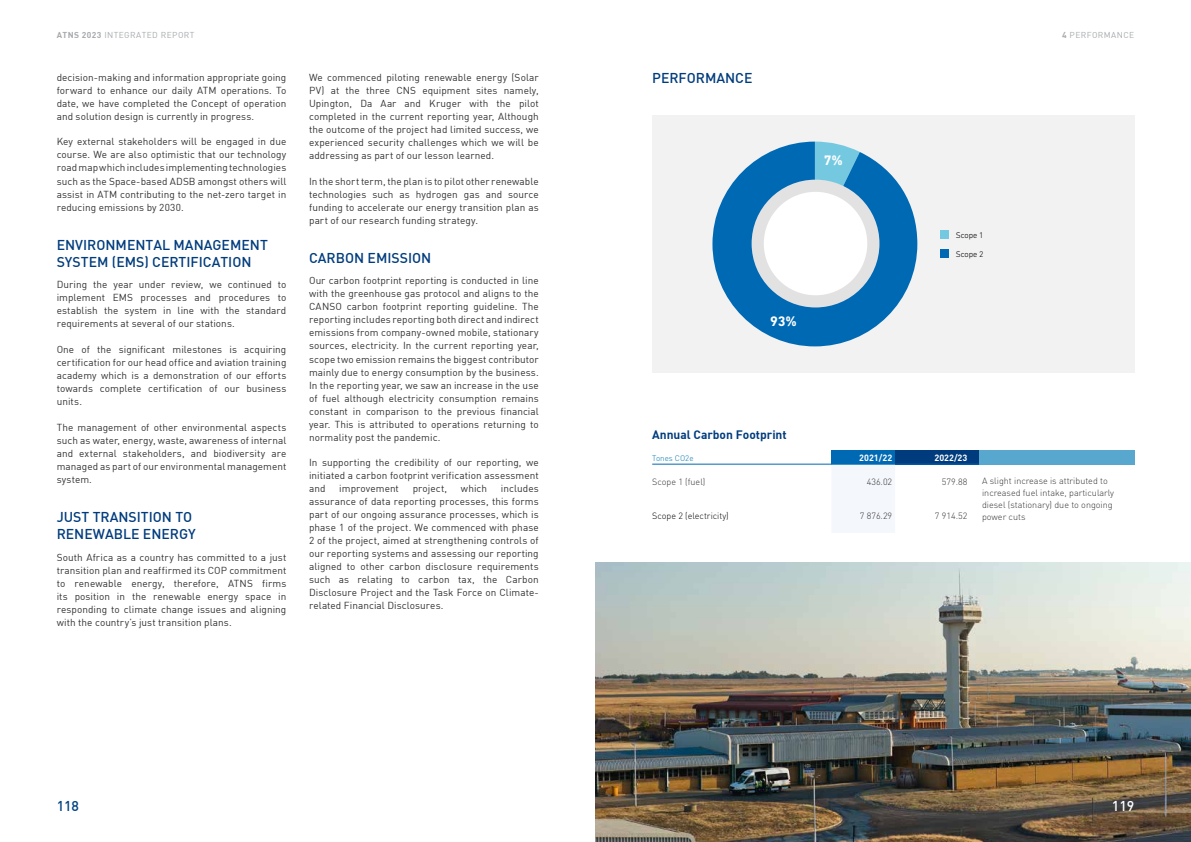
<style>
.page{position:relative;width:1191px;height:842px;background:#fff}
.page>*{position:absolute;margin:0;border:0;box-sizing:border-box;transform-origin:0 0}
.t1{font:500 14px/16.8px "DIN";color:#003c7d}
.t2{font:700 14px "DIN Next LT Pro";color:#fff}
.t3{font:500 14px "DIN";color:#004386}
.t4{font:500 14px "DIN";color:#fff}
.t5{font:12px "DIN Bold";color:#003c7d}
.t6{font:10px/13px "DIN";letter-spacing:.005em;color:#333;text-align:justify}
.t7{font:300 9px/12px "DIN Pro";color:#333}
.t8{font:300 9px "DIN Pro";color:#000}
.t9{font:700 9px "DIN Pro";color:#fff}
.t10{font:8.4px "DIN";letter-spacing:.05em;color:#a7a9ac}
.t11{font:300 8.4px "DIN Next LT Pro";letter-spacing:-.005em;color:#000}
.t12{font:300 8px "DIN Pro";color:#0077ae}
.s1{font-family:"DIN Bold"}
</style>
<div class="page">
<img style="left:595px;top:562px;width:596px;height:280px">
<div style="left:652px;top:115px;width:482px;height:258px;background:#f2f2f2"></div>
<svg style="left:712px;top:142px;width:205px;height:204px;fill:#0069b4"></svg>
<div style="left:831px;top:450px;width:64px;height:14px;background:#0069b4"></div>
<div style="left:895px;top:450px;width:84px;height:14px;background:#003c7d"></div>
<div style="left:979px;top:450px;width:155px;height:14px;background:#57a7cf"></div>
<div style="left:832px;top:465px;width:63px;height:68px;background:#f4f7fc"></div>
<hr style="left:652px;top:464px;width:179px;height:1px;background:#0069b4">
<hr style="left:831px;top:464px;width:64px;height:1px;background:#0069b4">
<hr style="left:895px;top:464px;width:84px;height:1px;background:#0069b4">
<hr style="left:979px;top:464px;width:155px;height:1px;background:#57a7cf">
<div style="left:751px;top:180px;width:128px;height:127px;background:#e3e2e3;border-radius:50%"></div>
<div style="left:764px;top:192px;width:103px;height:103px;background:#fff;border-radius:50%"></div>
<div style="left:940px;top:249px;width:9px;height:9px;background:#0069b4"></div>
<div style="left:940px;top:230px;width:9px;height:9px;background:#74c9e1"></div>
<p class="t10" style="left:57px;top:30px;width:139px"><span class="s1">ATNS 2023</span> INTEGRATED REPORT</p>
<p class="t10" style="left:1062px;top:30px;width:74px"><span class="s1">4</span> PERFORMANCE</p>
<p class="t6" style="left:57px;top:70px;width:231px">decision-making and information appropriate going forward to enhance our daily ATM operations. To date, we have completed the Concept of operation and solution design is currently in progress.</p>
<p class="t6" style="left:57px;top:135px;width:231px">Key external stakeholders will be engaged in due course. We are also optimistic that our technology road map which includes implementing technologies such as the Space-based ADSB amongst others will assist in ATM contributing to the net-zero target in reducing emissions by 2030.</p>
<h1 class="t1" style="left:57px;top:236px;width:213px">ENVIRONMENTAL MANAGEMENT<br>SYSTEM (EMS) CERTIFICATION</h1>
<p class="t6" style="left:57px;top:278px;width:231px">During the year under review, we continued to implement EMS processes and procedures to establish the system in line with the standard requirements at several of our stations.</p>
<p class="t6" style="left:57px;top:343px;width:231px">One of the significant milestones is acquiring certification for our head office and aviation training academy which is a demonstration of our efforts towards complete certification of our business units.</p>
<p class="t6" style="left:57px;top:420px;width:231px">The management of other environmental aspects such as water, energy, waste, awareness of internal and external stakeholders, and biodiversity are managed as part of our environmental management system.</p>
<h1 class="t1" style="left:57px;top:508px;width:141px">JUST TRANSITION TO<br>RENEWABLE ENERGY</h1>
<p class="t6" style="left:57px;top:550px;width:231px">South Africa as a country has committed to a just transition plan and reaffirmed its COP commitment to renewable energy, therefore, ATNS firms its position in the renewable energy space in responding to climate change issues and aligning with the country’s just transition plans.</p>
<p class="t6" style="left:309px;top:70px;width:231px">We commenced piloting renewable energy (Solar PV) at the three CNS equipment sites namely, Upington, Da Aar and Kruger with the pilot completed in the current reporting year, Although the outcome of the project had limited success, we experienced security challenges which we will be addressing as part of our lesson learned.</p>
<p class="t6" style="left:309px;top:174px;width:231px">In the short term, the plan is to pilot other renewable technologies such as hydrogen gas and source funding to accelerate our energy transition plan as part of our research funding strategy.</p>
<h1 class="t1" style="left:309px;top:249px;width:124px">CARBON EMISSION</h1>
<p class="t6" style="left:309px;top:274px;width:231px">Our carbon footprint reporting is conducted in line with the greenhouse gas protocol and aligns to the CANSO carbon footprint reporting guideline. The reporting includes reporting both direct and indirect emissions from company-owned mobile, stationary sources, electricity. In the current reporting year, scope two emission remains the biggest contributor mainly due to energy consumption by the business.<br>In the reporting year, we saw an increase in the use of fuel although electricity consumption remains constant in comparison to the previous financial year. This is attributed to operations returning to normality post the pandemic.</p>
<p class="t6" style="left:309px;top:456px;width:231px">In supporting the credibility of our reporting, we initiated a carbon footprint verification assessment and</p>
<p class="t6" style="left:309px;top:482px;width:231px;text-indent:192px">includes assurance of data reporting processes, this forms part of our ongoing assurance processes, which is phase 1 of the project. We commenced with phase 2 of the project, aimed at strengthening controls of our reporting systems and assessing our reporting aligned to other carbon disclosure requirements such as relating to carbon tax, the Carbon Disclosure Project and the Task Force on Climate&shy;related Financial Disclosures.</p>
<p class="t6" style="left:339px;top:482px;width:61px">improvement</p>
<p class="t6" style="left:413px;top:482px;width:36px">project,</p>
<p class="t6" style="left:461px;top:482px;width:28px">which</p>
<h1 class="t1" style="left:652px;top:69px;width:102px">PERFORMANCE</h1>
<h1 class="t2" style="left:823px;top:152px;width:20px">7%</h1>
<h1 class="t2" style="left:770px;top:313px;width:28px">93%</h1>
<p class="t5" style="left:652px;top:427px;width:136px">Annual Carbon Footprint</p>
<p class="t11" style="left:955px;top:230px;width:29px">Scope 1</p>
<p class="t11" style="left:955px;top:249px;width:29px">Scope 2</p>
<p class="t12" style="left:652px;top:453px;width:43px">Tones CO2e</p>
<p class="t9" style="left:859px;top:452px;width:34px">2021/22</p>
<p class="t9" style="left:934px;top:452px;width:34px">2022/23</p>
<p class="t7" style="left:652px;top:475px;width:55px">Scope 1 (fuel)</p>
<p class="t7" style="left:866px;top:475px;width:27px">436.02</p>
<p class="t7" style="left:942px;top:475px;width:27px">579.88</p>
<p class="t7" style="left:982px;top:474px;width:134px">A slight increase is attributed to increased fuel intake, particularly diesel (stationary) due to ongoing</p>
<p class="t8" style="left:652px;top:510px;width:78px">Scope 2 (electricity)</p>
<p class="t7" style="left:860px;top:509px;width:34px">7 876.29</p>
<p class="t7" style="left:935px;top:509px;width:34px">7 914.52</p>
<p class="t7" style="left:982px;top:510px;width:45px">power cuts</p>
<h1 class="t3" style="left:57px;top:797px;width:24px">118</h1>
<h1 class="t4" style="left:1111px;top:797px;width:24px">119</h1>
</div>
